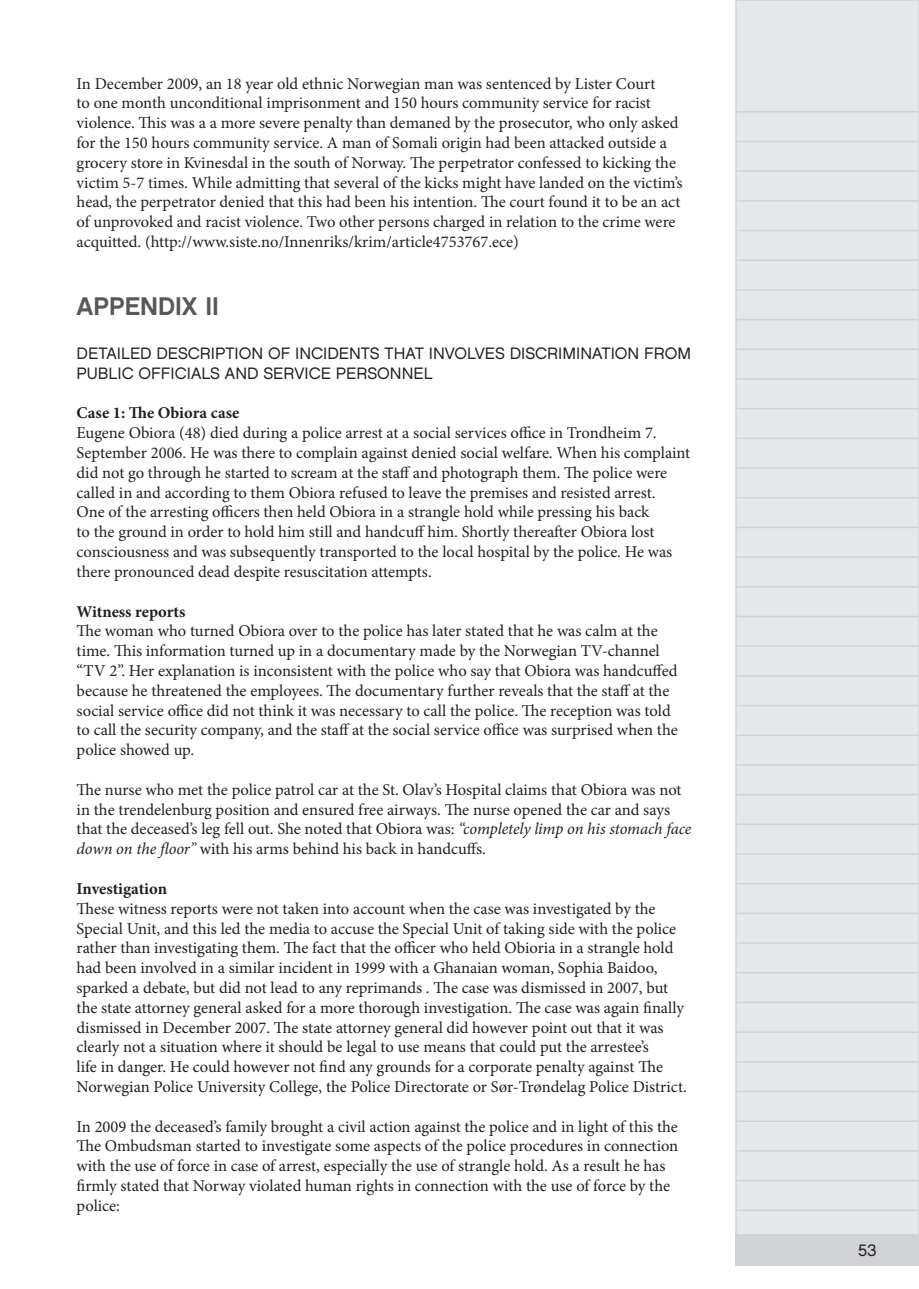
<style>
.page{position:relative;width:919px;height:1289px;background:#fff}
.page>*{position:absolute;margin:0;border:0;box-sizing:border-box;transform-origin:0 0}
.Hovedoverskrift{font:25.5px "Chalet New York Nineteen Sixty";color:#57585a}
.Brødtekst{font:16.5px/19.8px "Minion Pro";color:#231f20}
.Sekundæroverskrift{font:16.5px/19.8px "Chalet London Nineteen Sixty";color:#231f20}
.Tertieæroverskrift{font:700 16.5px "Minion Pro";color:#231f20}
.s1{font-style:italic}
</style>
<div class="page">
<div style="left:736px;top:0;width:182px;height:1250px;background:#e6e7e9"></div>
<hr style="left:736px;top:111px;width:182px;height:1px;background:#d1d2d4">
<hr style="left:736px;top:141px;width:182px;height:1px;background:#d1d2d4">
<hr style="left:736px;top:170px;width:182px;height:2px;background:#d1d2d4">
<hr style="left:736px;top:200px;width:182px;height:1px;background:#d1d2d4">
<hr style="left:736px;top:230px;width:182px;height:1px;background:#d1d2d4">
<hr style="left:736px;top:259px;width:182px;height:2px;background:#d1d2d4">
<hr style="left:736px;top:289px;width:182px;height:2px;background:#d1d2d4">
<hr style="left:736px;top:319px;width:182px;height:1px;background:#d1d2d4">
<hr style="left:736px;top:348px;width:182px;height:2px;background:#d1d2d4">
<hr style="left:736px;top:378px;width:182px;height:2px;background:#d1d2d4">
<hr style="left:736px;top:408px;width:182px;height:1px;background:#d1d2d4">
<hr style="left:736px;top:437px;width:182px;height:2px;background:#d1d2d4">
<hr style="left:736px;top:467px;width:182px;height:2px;background:#d1d2d4">
<hr style="left:736px;top:497px;width:182px;height:1px;background:#d1d2d4">
<hr style="left:736px;top:526px;width:182px;height:2px;background:#d1d2d4">
<hr style="left:736px;top:556px;width:182px;height:2px;background:#d1d2d4">
<hr style="left:736px;top:586px;width:182px;height:1px;background:#d1d2d4">
<hr style="left:736px;top:615px;width:182px;height:2px;background:#d1d2d4">
<hr style="left:736px;top:645px;width:182px;height:2px;background:#d1d2d4">
<hr style="left:736px;top:675px;width:182px;height:1px;background:#d1d2d4">
<hr style="left:736px;top:704px;width:182px;height:2px;background:#d1d2d4">
<hr style="left:736px;top:734px;width:182px;height:2px;background:#d1d2d4">
<hr style="left:736px;top:764px;width:182px;height:1px;background:#d1d2d4">
<hr style="left:736px;top:793px;width:182px;height:2px;background:#d1d2d4">
<hr style="left:736px;top:823px;width:182px;height:2px;background:#d1d2d4">
<hr style="left:736px;top:853px;width:182px;height:1px;background:#d1d2d4">
<hr style="left:736px;top:883px;width:182px;height:1px;background:#d1d2d4">
<hr style="left:736px;top:912px;width:182px;height:2px;background:#d1d2d4">
<hr style="left:736px;top:942px;width:182px;height:1px;background:#d1d2d4">
<hr style="left:736px;top:972px;width:182px;height:1px;background:#d1d2d4">
<hr style="left:736px;top:1001px;width:182px;height:2px;background:#d1d2d4">
<hr style="left:736px;top:1031px;width:182px;height:1px;background:#d1d2d4">
<hr style="left:736px;top:1061px;width:182px;height:1px;background:#d1d2d4">
<hr style="left:736px;top:1090px;width:182px;height:2px;background:#d1d2d4">
<hr style="left:736px;top:1120px;width:182px;height:1px;background:#d1d2d4">
<hr style="left:736px;top:1150px;width:182px;height:1px;background:#d1d2d4">
<hr style="left:736px;top:1179px;width:182px;height:2px;background:#d1d2d4">
<hr style="left:736px;top:1209px;width:182px;height:1px;background:#d1d2d4">
<div style="left:735px;top:0;width:183px;height:1251px;border:2px solid #d1d2d4"></div>
<div style="left:735px;top:1233px;width:183px;height:32px;background:#d1d2d4"></div>
<p class="Brødtekst" style="left:77px;top:73px;width:607px">In December 2009, an 18 year old ethnic Norwegian man was sentenced by Lister Court<br>to one month unconditional imprisonment and 150 hours community service for racist violence. This was a a more severe penalty than demaned by the prosecutor, who only asked for the 150 hours community service. A man of Somali origin had been attacked outside a grocery store in Kvinesdal in the south of Norway. The perpetrator confessed to kicking the victim 5-7 times. While admitting that several of the kicks might have landed on the victim’s head, the perpetrator denied that this had been his intention. The court found it to be an act of unprovoked and racist violence. Two other persons charged in relation to the crime were acquitted. (http://www.siste.no/Innenriks/krim/article4753767.ece)</p>
<p class="Hovedoverskrift" style="left:77px;top:290px;width:144px">APPENDIX II</p>
<p class="Sekundæroverskrift" style="left:77px;top:343px;width:616px">DETAILED DESCRIPTION OF INCIDENTS THAT INVOLVES DISCRIMINATION FROM<br>PUBLIC OFFICIALS AND SERVICE PERSONNEL</p>
<p class="Tertieæroverskrift" style="left:77px;top:401px;width:164px">Case 1: The Obiora case</p>
<p class="Brødtekst" style="left:77px;top:423px;width:615px">Eugene Obiora (48) died during a police arrest at a social services office in Trondheim 7.<br>September 2006. He was there to complain against denied social welfare. When his complaint did not go through he started to scream at the staff and photograph them. The police were called in and according to them Obiora refused to leave the premises and resisted arrest.<br>One of the arresting officers then held Obiora in a strangle hold while pressing his back<br>to the ground in order to hold him still and handcuff him. Shortly thereafter Obiora lost consciousness and was subsequently transported to the local hospital by the police. He was there pronounced dead despite resuscitation attempts.</p>
<p class="Tertieæroverskrift" style="left:77px;top:599px;width:110px">Witness reports</p>
<p class="Brødtekst" style="left:77px;top:621px;width:602px">The woman who turned Obiora over to the police has later stated that he was calm at the time. This information turned up in a documentary made by the Norwegian TV-channel “TV 2”. Her explanation is inconsistent with the police who say that Obiora was handcuffed because he threatened the employees. The documentary further reveals that the staff at the social service office did not think it was necessary to call the police. The reception was told to call the security company, and the staff at the social service office was surprised when the police showed up.</p>
<p class="Brødtekst" style="left:77px;top:779px;width:616px">The nurse who met the police patrol car at the St. Olav’s Hospital claims that Obiora was not in the trendelenburg position and ensured free airways. The nurse opened the car and says that the deceased’s leg fell out. She noted that Obiora was: <span class="s1">“completely limp on his stomach face down on the floor”</span> with his arms behind his back in handcuffs.</p>
<p class="Tertieæroverskrift" style="left:77px;top:877px;width:92px">Investigation</p>
<p class="Brødtekst" style="left:77px;top:898px;width:611px">These witness reports were not taken into account when the case was investigated by the Special Unit, and this led the media to accuse the Special Unit of taking side with the police rather than investigating them. The fact that the officer who held Obioria in a strangle hold had been involved in a similar incident in 1999 with a Ghanaian woman, Sophia Baidoo, sparked a debate, but did not lead to any reprimands . The case was dismissed in 2007, but the state attorney general asked for a more thorough investigation. The case was again finally dismissed in December 2007. The state attorney general did however point out that it was clearly not a situation where it should be legal to use means that could put the arrestee’s<br>life in danger. He could however not find any grounds for a corporate penalty against The Norwegian Police University College, the Police Directorate or Sør-Trøndelag Police District.</p>
<p class="Brødtekst" style="left:77px;top:1116px;width:602px">In 2009 the deceased’s family brought a civil action against the police and in light of this the</p>
<p class="Brødtekst" style="left:77px;top:1136px;width:603px">The Ombudsman started to investigate some aspects of the police procedures in connection with the use of force in case of arrest, especially the use of strangle hold. As a result he has firmly stated that Norway violated human rights in connection with the use of force by the police:</p>
<p class="Sekundæroverskrift" style="left:857px;top:1239px;width:20px">53</p>
</div>
